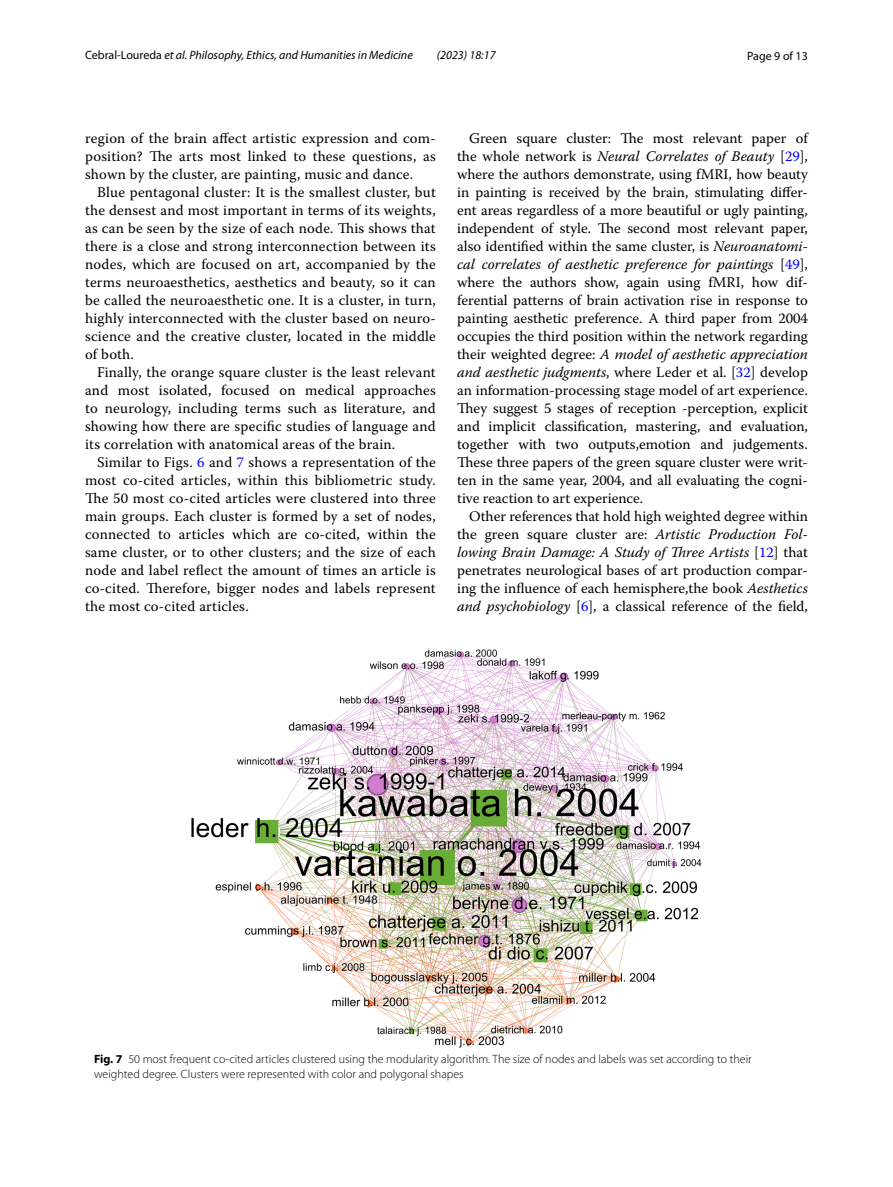
<style>
.page{position:relative;width:893px;height:1187px;background:#fff}
.page>*{position:absolute;margin:0;border:0;box-sizing:border-box;transform-origin:0 0}
.t1{font:14.7px/18px "Warnock Pro";letter-spacing:.015em;color:#000;text-align:justify}
.t2{font:300 12px/15px "Myriad Pro";color:#000}
.t3{font:italic 12px "Myriad Pro";color:#000}
.t4{font:12px "Myriad Pro";color:#000}
.s1{font-style:normal}
.s2{color:#00f}
.s3{font-style:italic}
.s4{font-weight:700}
</style>
<div class="page">
<img style="left:191px;top:649px;width:511px;height:398px">
<p class="t3" style="left:85px;top:48px;width:329px"><span class="s1">Cebral‑Loureda</span> et al. Philosophy, Ethics, and Humanities in Medicine</p>
<p class="t3" style="left:437px;top:48px;width:60px">(2023) 18:17</p>
<p class="t4" style="left:747px;top:48px;width:62px">Page 9 of 13</p>
<p class="t1" style="left:85px;top:128px;width:352px">region of the brain affect artistic expression and com&shy;position? The arts most linked to these questions, as shown by the cluster, are painting, music and dance.</p>
<p class="t1" style="left:85px;top:182px;width:352px;text-indent:12px">Blue pentagonal cluster: It is the smallest cluster, but the densest and most important in terms of its weights, as can be seen by the size of each node. This shows that there is a close and strong interconnection between its nodes, which are focused on art, accompanied by the terms neuroaesthetics, aesthetics and beauty, so it can be called the neuroaesthetic one. It is a cluster, in turn, highly interconnected with the cluster based on neuro&shy;science and the creative cluster, located in the middle of both.</p>
<p class="t1" style="left:85px;top:362px;width:352px;text-indent:12px">Finally, the orange square cluster is the least relevant and most isolated, focused on medical approaches to neurology, including terms such as literature, and showing how there are specific studies of language and its correlation with anatomical areas of the brain.</p>
<p class="t1" style="left:85px;top:452px;width:352px;text-indent:12px">Similar to Figs. <span class="s2">6</span> and <span class="s2">7</span> shows a representation of the most co-cited articles, within this bibliometric study.<br>The 50 most co-cited articles were clustered into three main groups. Each cluster is formed by a set of nodes, connected to articles which are co-cited, within the same cluster, or to other clusters; and the size of each node and label reflect the amount of times an article is co-cited. Therefore, bigger nodes and labels represent the most co-cited articles.</p>
<p class="t1" style="left:457px;top:128px;width:352px;text-indent:12px">Green square cluster: The most relevant paper of the whole network is <span class="s3">Neural Correlates of Beauty</span> [<span class="s2">29</span>], where the authors demonstrate, using fMRI, how beauty in painting is received by the brain, stimulating differ&shy;ent areas regardless of a more beautiful or ugly painting, independent of style. The second most relevant paper, also identified within the same cluster, is <span class="s3">Neuroanatomi&shy;cal correlates of aesthetic preference for paintings</span> [<span class="s2">49</span>], where the authors show, again using fMRI, how dif&shy;ferential patterns of brain activation rise in response to painting aesthetic preference. A third paper from 2004 occupies the third position within the network regarding their weighted degree: <span class="s3">A model of aesthetic appreciation and aesthetic judgments</span>, where Leder et al. [<span class="s2">32</span>] develop an information-processing stage model of art experience.<br>They suggest 5 stages of reception -perception, explicit and implicit classification, mastering, and evaluation, together with two outputs,emotion and judgements.<br>These three papers of the green square cluster were writ&shy;ten in the same year, 2004, and all evaluating the cogni&shy;tive reaction to art experience.</p>
<p class="t1" style="left:457px;top:506px;width:352px;text-indent:12px">Other references that hold high weighted degree within the green square cluster are: <span class="s3">Artistic Production Fol&shy;lowing Brain Damage: A Study of Three Artists</span> [<span class="s2">12</span>] that penetrates neurological bases of art production compar&shy;ing the influence of each hemisphere,the book <span class="s3">Aesthetics and psychobiology</span> [<span class="s2">6</span>], a classical reference of the field,</p>
<p class="t2" style="left:94px;top:1051px;width:659px"><span class="s4">Fig. 7</span> 50 most frequent co-cited articles clustered using the modularity algorithm. The size of nodes and labels was set according to their weighted degree. Clusters were represented with color and polygonal shapes</p>
</div>
